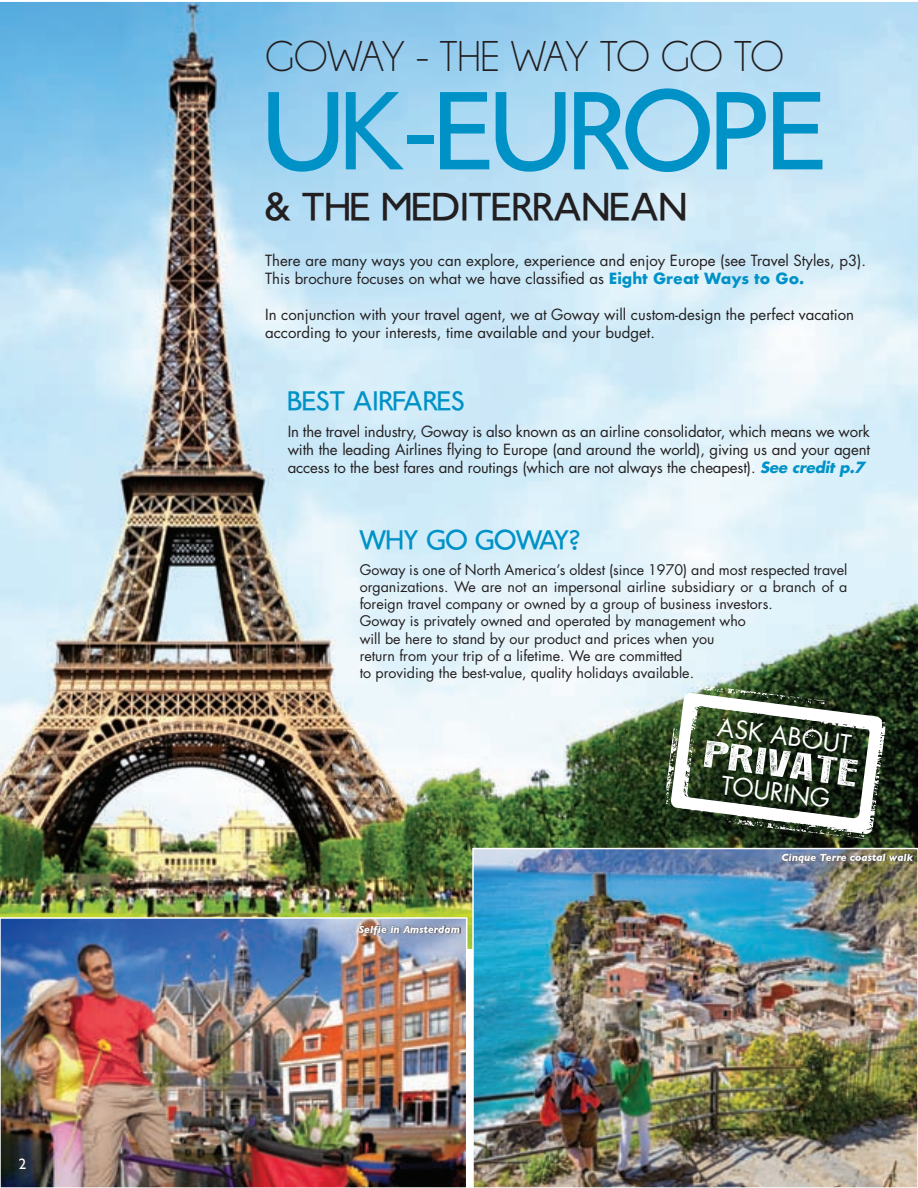
<style>
.page{position:relative;width:918px;height:1188px;background:#fff}
.page>*{position:absolute;margin:0;border:0;box-sizing:border-box;transform-origin:0 0}
.t1{font:121.5px "Ubahn";color:#0092c7}
.t2{font:43.5px "Champagne&Limousines";letter-spacing:-.035em;color:#231f20}
.t3{font:43.5px "Ubahn";color:#231f20}
.t4{font:37.8px "Press Style";color:#fff;scale:2.1 1}
.t5{font:30px "Ubahn";color:#0092c7}
.t6{font:24.6px "Futura";color:#fff}
.t7{font:15px/18px "Futura";color:#231f20}
.t8{font:15px "Gill Sans";color:#fff}
.t9{font:14.25px/17.1px "Futura";color:#231f20}
.t10{font:italic 700 10.5px "Gill Sans";color:#fff}
.s1{font-weight:700;color:#0092c7}
.s2{font-weight:700;font-style:italic;color:#0092c7}
</style>
<div class="page">
<img style="left:0;top:2px;width:918px;height:947px">
<img style="left:0;top:917px;width:467px;height:271px">
<img style="left:472px;top:848px;width:446px;height:340px">
<svg style="left:664px;top:684px;width:222px;height:155px"></svg>
<img style="left:360px;top:926px;width:100px;height:9px">
<img style="left:782px;top:854px;width:132px;height:10px">
<p class="t8" style="left:19px;top:1155px;width:9px">2</p>
<h2 class="t2" style="left:265px;top:31px;width:520px">GOWAY - THE WAY TO GO TO</h2>
<h1 class="t1" style="left:265px;top:73px;width:562px">UK-EUROPE</h1>
<h2 class="t3" style="left:265px;top:186px;width:424px">&amp; THE MEDITERRANEAN</h2>
<p class="t7" style="left:265px;top:252px;width:603px">There are many ways you can explore, experience and enjoy Europe (see Travel Styles, p3).<br>This brochure focuses on what we have classified as <span class="s1">Eight Great Ways to Go.</span></p>
<p class="t7" style="left:265px;top:306px;width:591px">In conjunction with your travel agent, we at Goway will custom-design the perfect vacation according to your interests, time available and your budget.</p>
<h3 class="t5" style="left:288px;top:387px;width:178px">BEST AIRFARES</h3>
<p class="t7" style="left:288px;top:422px;width:584px;text-align:justify">In the travel industry, Goway is also known as an airline consolidator, which means we work with the leading Airlines flying to Europe (and around the world), giving us and your agent access to the best fares and routings (which are not always the cheapest). <span class="s2">See credit p.7</span></p>
<h3 class="t5" style="left:360px;top:525px;width:222px">WHY GO GOWAY?</h3>
<p class="t9" style="left:360px;top:561px;width:489px">Goway is one of North America’s oldest (since 1970) and most respected travel organizations. We are not an impersonal airline subsidiary or a branch of a foreign travel company or owned by a group of business investors.<br>Goway is privately owned and operated by management who<br>will be here to stand by our product and prices when you<br>return from your trip of a lifetime. We are committed<br>to providing the best-value, quality holidays available.</p>
<h3 class="t6" style="left:720px;top:710px;width:136px;rotate:8deg">ASK ABOUT</h3>
<h3 class="t6" style="left:724px;top:768px;width:111px;rotate:8deg">TOURING</h3>
<h3 class="t4" style="left:706px;top:734px;width:76px;rotate:8deg">PRIVATE</h3>
<p class="t10" style="left:359px;top:923px;width:103px">Selfie in Amsterdam</p>
<p class="t10" style="left:782px;top:851px;width:133px">Cinque Terre coastal walk</p>
</div>
